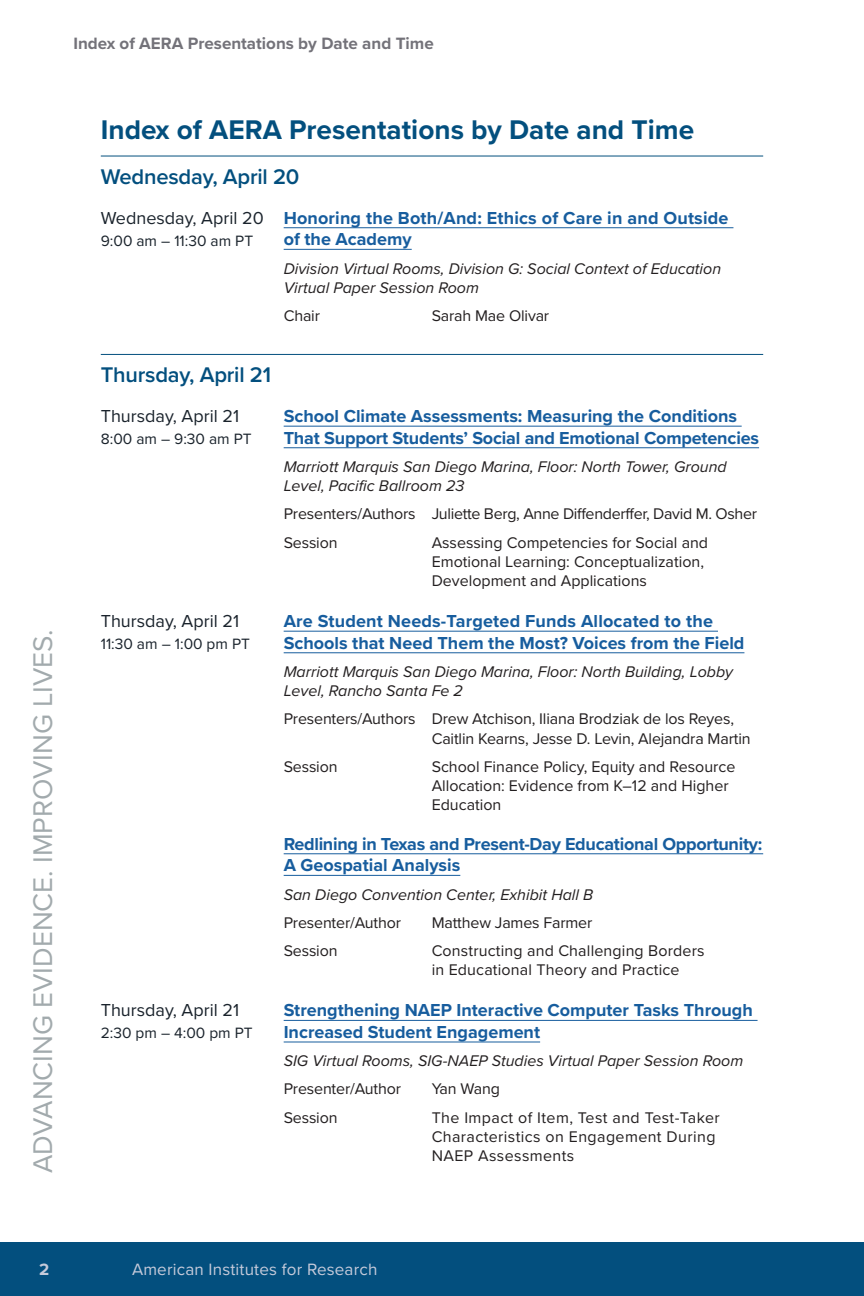
<style>
.page{position:relative;width:864px;height:1296px;background:#fff}
.page>*{position:absolute;margin:0;border:0;box-sizing:border-box;transform-origin:0 0}
.t1{font:700 28px "Proxima Nova";color:#034f7e}
.t2{font:28px "Proxima Nova";color:#a2aaad}
.Date_Topic_Heading{font:600 22px "Proxima Nova";letter-spacing:-.01em;color:#034f7e}
.Session_Title_Text{font:700 18px/21.6px "Proxima Nova";color:#175d9e}
.Session_Date_Text{font:18px "Proxima Nova";color:#1a232c}
.t3{font:700 17px "Proxima Nova";color:#737279}
.t4{font:17px "Proxima Nova";letter-spacing:.01em;color:#c5cada}
.t5{font:700 17px "Proxima Nova";color:#c5cada}
.Session_Participant{font:16px/19.2px "Proxima Nova";color:#231f20}
.Session_Location{font:italic 16px/19.2px "Proxima Nova";color:#231f20}
.Session_Participant-2{font:16px/19.2px "Proxima Nova";letter-spacing:.025em;color:#231f20}
.Session_Participant-3{font:16px "Proxima Nova";letter-spacing:-.02em;color:#231f20}
.Session_Time_Text{font:15.6px "Proxima Nova";color:#1a232c}
</style>
<div class="page">
<div style="left:0;top:1242px;width:864px;height:54px;background:#034f7e"></div>
<hr style="left:101px;top:156px;width:662px;height:1px;background:#034f7e">
<hr style="left:101px;top:354px;width:662px;height:1px;background:#034f7e">
<hr style="left:284px;top:227px;width:449px;height:1px;background:#175d9e">
<hr style="left:284px;top:249px;width:128px;height:1px;background:#175d9e">
<hr style="left:284px;top:426px;width:458px;height:1px;background:#175d9e">
<hr style="left:284px;top:447px;width:475px;height:1px;background:#175d9e">
<hr style="left:284px;top:631px;width:434px;height:1px;background:#175d9e">
<hr style="left:284px;top:652px;width:460px;height:1px;background:#175d9e">
<hr style="left:284px;top:853px;width:479px;height:1px;background:#175d9e">
<hr style="left:284px;top:875px;width:176px;height:1px;background:#175d9e">
<hr style="left:284px;top:1020px;width:474px;height:1px;background:#175d9e">
<hr style="left:284px;top:1041px;width:256px;height:1px;background:#175d9e">
<p class="t3" style="left:73px;top:31px;width:362px">Index of AERA Presentations by Date and Time</p>
<h2 class="t1" style="left:101px;top:109px;width:595px">Index of AERA Presentations by Date and Time</h2>
<p class="Date_Topic_Heading" style="left:101px;top:160px;width:200px">Wednesday, April 20</p>
<p class="Session_Date_Text" style="left:101px;top:204px;width:164px">Wednesday, April 20</p>
<p class="Session_Time_Text" style="left:101px;top:229px;width:154px">9:00 am – 11:30 am PT</p>
<p class="Session_Title_Text" style="left:284px;top:207px;width:446px">Honoring the Both/And: Ethics of Care in and Outside of the Academy</p>
<p class="Session_Location" style="left:284px;top:258px;width:439px">Division Virtual Rooms, Division G: Social Context of Education<br>Virtual Paper Session Room</p>
<p class="Session_Participant" style="left:284px;top:305px;width:38px">Chair</p>
<p class="Session_Participant" style="left:432px;top:305px;width:119px">Sarah Mae Olivar</p>
<h1 class="t2" style="left:22px;top:1173px;width:546px;rotate:-90deg">ADVANCING EVIDENCE. IMPROVING LIVES.</h1>
<p class="Date_Topic_Heading" style="left:101px;top:358px;width:172px">Thursday, April 21</p>
<p class="Session_Date_Text" style="left:101px;top:403px;width:140px">Thursday, April 21</p>
<p class="Session_Time_Text" style="left:101px;top:427px;width:152px">8:00 am – 9:30 am PT</p>
<p class="Session_Date_Text" style="left:101px;top:608px;width:140px">Thursday, April 21</p>
<p class="Session_Time_Text" style="left:101px;top:632px;width:151px">11:30 am – 1:00 pm PT</p>
<p class="Session_Date_Text" style="left:101px;top:997px;width:140px">Thursday, April 21</p>
<p class="Session_Time_Text" style="left:101px;top:1022px;width:153px">2:30 pm – 4:00 pm PT</p>
<p class="Session_Title_Text" style="left:284px;top:405px;width:477px">School Climate Assessments: Measuring the Conditions<br>That Support Students’ Social and Emotional Competencies</p>
<p class="Session_Location" style="left:284px;top:456px;width:445px">Marriott Marquis San Diego Marina, Floor: North Tower, Ground<br>Level, Pacific Ballroom 23</p>
<p class="Session_Participant-3" style="left:284px;top:502px;width:475px">Presenters/Authors Juliette Berg, Anne Diffenderffer, David M. Osher</p>
<p class="Session_Participant" style="left:284px;top:532px;width:55px">Session</p>
<p class="Session_Participant" style="left:432px;top:532px;width:278px">Assessing Competencies for Social and<br>Emotional Learning: Conceptualization,<br>Development and Applications</p>
<p class="Session_Title_Text" style="left:284px;top:610px;width:462px">Are Student Needs-Targeted Funds Allocated to the<br>Schools that Need Them the Most? Voices from the Field</p>
<p class="Session_Location" style="left:284px;top:661px;width:451px">Marriott Marquis San Diego Marina, Floor: North Building, Lobby<br>Level, Rancho Santa Fe 2</p>
<p class="Session_Participant" style="left:432px;top:709px;width:320px;text-indent:-148px">Presenters/Authors Drew Atchison, Iliana Brodziak de los Reyes,<br>Caitlin Kearns, Jesse D. Levin, Alejandra Martin</p>
<p class="Session_Participant" style="left:284px;top:756px;width:55px">Session</p>
<p class="Session_Participant" style="left:432px;top:756px;width:305px">School Finance Policy, Equity and Resource<br>Allocation: Evidence from K–12 and Higher<br>Education</p>
<p class="Session_Title_Text" style="left:284px;top:833px;width:480px">Redlining in Texas and Present-Day Educational Opportunity:<br>A Geospatial Analysis</p>
<p class="Session_Location" style="left:284px;top:884px;width:311px">San Diego Convention Center, Exhibit Hall B</p>
<p class="Session_Participant" style="left:284px;top:912px;width:119px">Presenter/Author</p>
<p class="Session_Participant" style="left:432px;top:912px;width:162px">Matthew James Farmer</p>
<p class="Session_Participant" style="left:284px;top:940px;width:55px">Session</p>
<p class="Session_Participant" style="left:432px;top:940px;width:274px">Constructing and Challenging Borders in Educational Theory and Practice</p>
<p class="Session_Title_Text" style="left:284px;top:999px;width:471px">Strengthening NAEP Interactive Computer Tasks Through<br>Increased Student Engagement</p>
<p class="Session_Location" style="left:284px;top:1051px;width:461px">SIG Virtual Rooms, SIG-NAEP Studies Virtual Paper Session Room</p>
<p class="Session_Participant" style="left:284px;top:1079px;width:119px">Presenter/Author</p>
<p class="Session_Participant" style="left:432px;top:1079px;width:70px">Yan Wang</p>
<p class="Session_Participant" style="left:284px;top:1107px;width:55px">Session</p>
<p class="Session_Participant-2" style="left:432px;top:1107px;width:290px">The Impact of Item, Test and Test-Taker<br>Characteristics on Engagement During<br>NAEP Assessments</p>
<p class="t5" style="left:39px;top:1257px;width:12px">2</p>
<p class="t4" style="left:132px;top:1257px;width:247px">American Institutes for Research</p>
</div>
